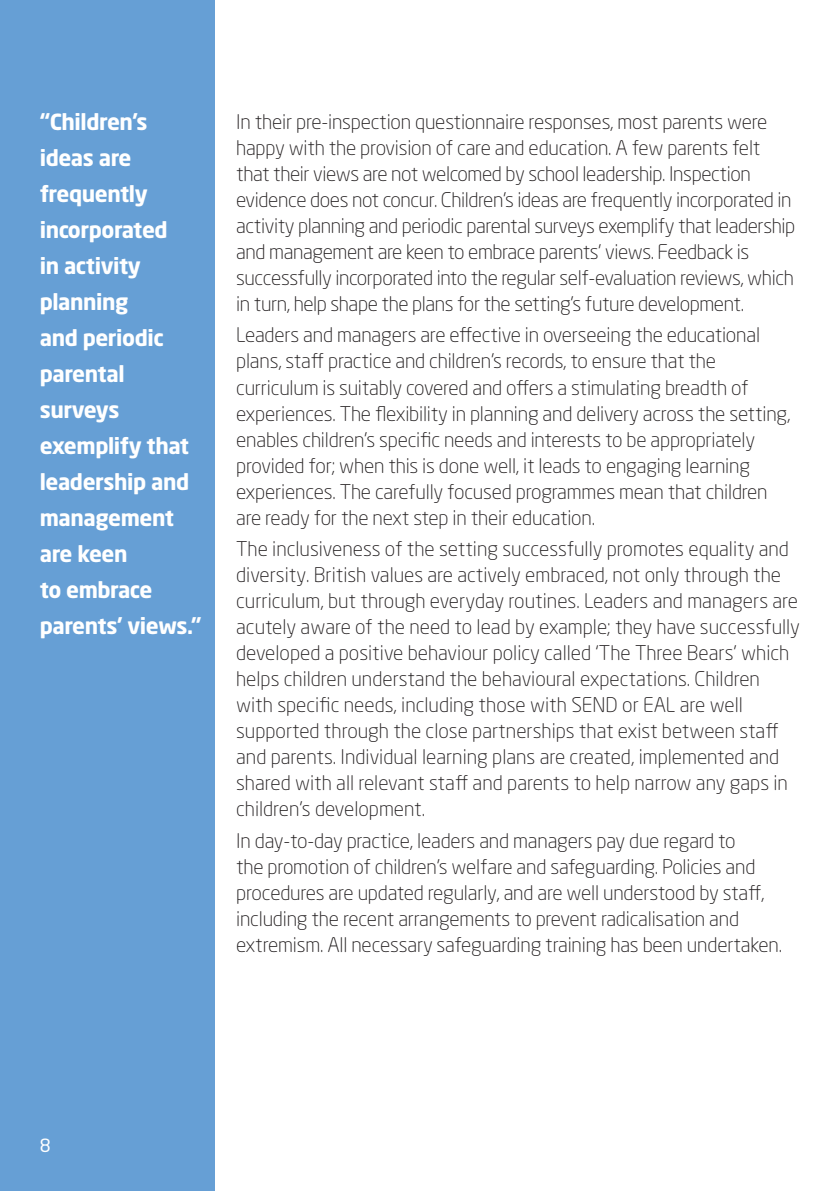
<style>
.page{position:relative;width:840px;height:1191px;background:#fff}
.page>*{position:absolute;margin:0;border:0;box-sizing:border-box;transform-origin:0 0}
.Quotation{font:700 22px/36px "Neo Sans Std";letter-spacing:-.02em;color:#fff}
.Body_copy{font:300 20px/26px "Neo Sans Std";letter-spacing:-.01em;color:#231f20}
.t1{font:18px "Neo Sans Std";color:#fff}
</style>
<div class="page">
<div style="left:0;top:0;width:214px;height:1191px;background:#669fd5"></div>
<p class="Quotation" style="left:40px;top:103px;width:163px">“Children’s ideas are frequently incorporated<br>in activity planning<br>and periodic parental surveys exemplify that leadership and management are keen<br>to embrace parents’ views.”</p>
<p class="Body_copy" style="left:236px;top:108px;width:560px">In their pre-inspection questionnaire responses, most parents were happy with the provision of care and education. A few parents felt that their views are not welcomed by school leadership. Inspection evidence does not concur. Children’s ideas are frequently incorporated in activity planning and periodic parental surveys exemplify that leadership and management are keen to embrace parents’ views. Feedback is successfully incorporated into the regular self-evaluation reviews, which in turn, help shape the plans for the setting’s future development.</p>
<p class="Body_copy" style="left:236px;top:322px;width:555px">Leaders and managers are effective in overseeing the educational plans, staff practice and children’s records, to ensure that the curriculum is suitably covered and offers a stimulating breadth of experiences. The flexibility in planning and delivery across the setting, enables children’s specific needs and interests to be appropriately provided for; when this is done well, it leads to engaging learning experiences. The carefully focused programmes mean that children are ready for the next step in their education.</p>
<p class="Body_copy" style="left:236px;top:536px;width:565px">The inclusiveness of the setting successfully promotes equality and diversity. British values are actively embraced, not only through the curriculum, but through everyday routines. Leaders and managers are acutely aware of the need to lead by example; they have successfully developed a positive behaviour policy called ‘The Three Bears’ which helps children understand the behavioural expectations. Children with specific needs, including those with SEND or EAL are well supported through the close partnerships that exist between staff and parents. Individual learning plans are created, implemented and shared with all relevant staff and parents to help narrow any gaps in children’s development.</p>
<p class="Body_copy" style="left:236px;top:827px;width:547px">In day-to-day practice, leaders and managers pay due regard to<br>the promotion of children’s welfare and safeguarding. Policies and procedures are updated regularly, and are well understood by staff, including the recent arrangements to prevent radicalisation and extremism. All necessary safeguarding training has been undertaken.</p>
<p class="t1" style="left:40px;top:1134px;width:12px">8</p>
</div>
